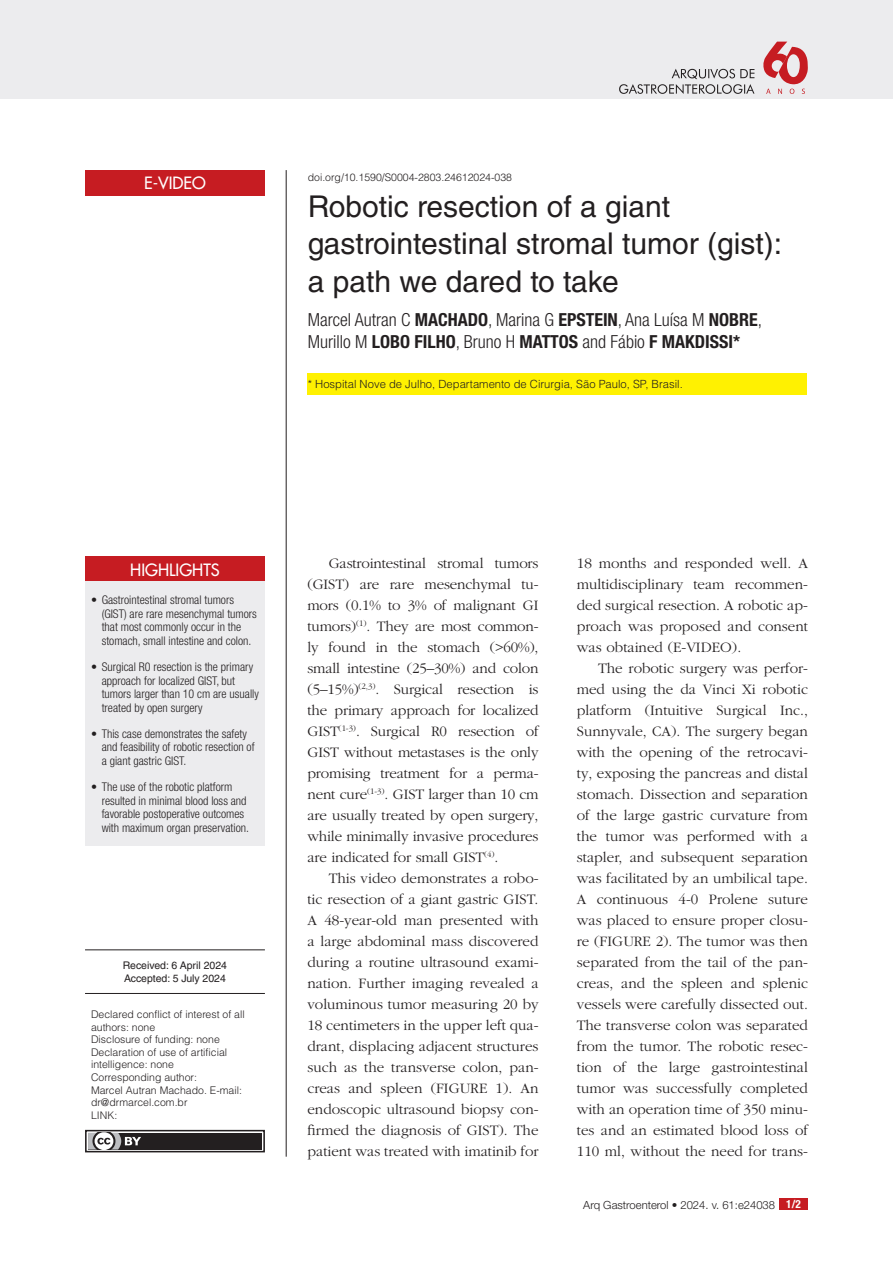
<style>
.page{position:relative;width:893px;height:1263px;background:#fff}
.page>*{position:absolute;margin:0;border:0;box-sizing:border-box;transform-origin:0 0}
.Titulo{font:30px/37.5px "Helvetica LT Std";color:#231f20}
.Autores{font:300 condensed 18px/21.6px "Helvetica Neue LT Pro";color:#231f20}
.Vinheta{font:16.5px "Futura";color:#fff}
.Body_Text{font:300 15px/21px "Garamond";color:#231f20;text-align:justify}
.Body_Tabela{font:300 condensed 12px/13.5px "Helvetica Neue LT Pro";color:#231f20}
.Credit_Titulo{font:300 11.25px "Helvetica LT Std";color:#231f20}
.Body_Text-2{font:300 11.25px "Helvetica Neue LT Pro";color:#231f20}
.Credito_Sfio{font:300 10.5px/12.6px "Helvetica LT Std";color:#231f20}
.Doi{font:300 10.5px "Helvetica LT Std";color:#231f20}
.Data{font:10.5px "Helvetica LT Std";color:#231f20}
.s1{font-weight:700}
.s2{font-weight:700;font-stretch:condensed;color:#fff}
</style>
<div class="page">
<hr style="left:286px;top:170px;width:1px;height:987px;background:#231f20">
<div style="left:0;top:0;width:893px;height:99px;background:#ececee"></div>
<svg style="left:619px;top:69px;width:135px;height:25px"></svg>
<svg style="left:763px;top:42px;width:45px;height:52px"></svg>
<div style="left:779px;top:1198px;width:29px;height:12px;background:#c61c22"></div>
<div style="left:307px;top:373px;width:499px;height:22px;background:#fff101"></div>
<div style="left:85px;top:1130px;width:180px;height:22px;border:2px solid #231f20"></div>
<div style="left:88px;top:1133px;width:174px;height:16px;background:#231f20"></div>
<svg style="left:88px;top:1133px;width:53px;height:16px"></svg>
<div style="left:85px;top:556px;width:180px;height:25px;background:#c61c22"></div>
<div style="left:85px;top:581px;width:180px;height:265px;background:#ececee"></div>
<div style="left:85px;top:170px;width:180px;height:25px;background:#c61c22"></div>
<hr style="left:85px;top:949px;width:180px;height:1px;background:#231f20">
<hr style="left:85px;top:993px;width:180px;height:1px;background:#231f20">
<p class="Vinheta" style="left:144px;top:172px;width:63px">E-VIDEO</p>
<p class="Doi" style="left:308px;top:170px;width:206px">doi.org/10.1590/S0004-2803.24612024-038</p>
<p class="Titulo" style="left:308px;top:187px;width:476px">Robotic resection of a giant gastrointestinal stromal tumor (gist): a path we dared to take</p>
<p class="Autores" style="left:308px;top:309px;width:456px">Marcel Autran C <span class="s1">MACHADO</span>, Marina G <span class="s1">EPSTEIN</span>, Ana Luísa M <span class="s1">NOBRE</span>,<br>Murillo M <span class="s1">LOBO FILHO</span>, Bruno H <span class="s1">MATTOS</span> and Fábio <span class="s1">F MAKDISSI*</span></p>
<p class="Credit_Titulo" style="left:308px;top:377px;width:377px">* Hospital Nove de Julho, Departamento de Cirurgia, São Paulo, SP, Brasil.</p>
<p class="Vinheta" style="left:130px;top:559px;width:91px">HIGHLIGHTS</p>
<p class="Body_Tabela" style="left:102px;top:593px;width:157px;text-indent:-11px">• Gastrointestinal stromal tumors (GIST) are rare mesenchymal tumors that most commonly occur in the stomach, small intestine and colon.</p>
<p class="Body_Tabela" style="left:102px;top:660px;width:159px;text-indent:-11px">• Surgical R0 resection is the primary approach for localized GIST, but tumors larger than 10 cm are usually treated by open surgery</p>
<p class="Body_Tabela" style="left:102px;top:727px;width:154px;text-indent:-11px">• This case demonstrates the safety and feasibility of robotic resection of a giant gastric GIST.</p>
<p class="Body_Tabela" style="left:102px;top:780px;width:149px;text-indent:-11px">• The use of the robotic platform resulted in minimal blood loss and favorable postoperative outcomes with maximum organ preservation.</p>
<p class="Data" style="left:123px;top:959px;width:106px">Received: 6 April 2024</p>
<p class="Data" style="left:124px;top:972px;width:103px">Accepted: 5 July 2024</p>
<p class="Credito_Sfio" style="left:91px;top:1008px;width:155px">Declared conflict of interest of all authors: none</p>
<p class="Credito_Sfio" style="left:91px;top:1033px;width:130px">Disclosure of funding: none</p>
<p class="Credito_Sfio" style="left:91px;top:1046px;width:138px">Declaration of use of artificial intelligence: none</p>
<p class="Credito_Sfio" style="left:91px;top:1071px;width:152px">Corresponding author:<br>Marcel Autran Machado. E-mail: dr@drmarcel.com.br</p>
<p class="Credito_Sfio" style="left:91px;top:1109px;width:28px">LINK:</p>
<p class="Body_Text" style="left:307px;top:553px;width:233px;text-indent:21px">Gastrointestinal stromal tumors (GIST) are rare mesenchymal tu&shy;mors (0.1% to 3% of malignant GI tumors)<sup>(1)</sup>. They are most common&shy;ly found in the stomach (&gt;60%), small intestine (25–30%) and colon (5–15%)<sup>(2,3)</sup>. Surgical resection is the primary approach for localized GIST<sup>(1-3)</sup>. Surgical R0 resection of GIST without metastases is the only promising treatment for a perma&shy;nent cure<sup>(1-3)</sup>. GIST larger than 10 cm are usually treated by open surgery, while minimally invasive procedures are indicated for small GIST<sup>(4)</sup>.</p>
<p class="Body_Text" style="left:307px;top:868px;width:233px;text-indent:21px">This video demonstrates a robo&shy;tic resection of a giant gastric GIST.<br>A 48-year-old man presented with a large abdominal mass discovered during a routine ultrasound exami&shy;nation. Further imaging revealed a voluminous tumor measuring 20 by 18 centimeters in the upper left qua&shy;drant, displacing adjacent structures such as the transverse colon, pan&shy;creas and spleen (FIGURE 1). An endoscopic ultrasound biopsy con&shy;firmed the diagnosis of GIST). The patient was treated with imatinib for</p>
<p class="Body_Text" style="left:577px;top:553px;width:233px">18 months and responded well. A multidisciplinary team recommen&shy;ded surgical resection. A robotic ap&shy;proach was proposed and consent was obtained (E-VIDEO).</p>
<p class="Body_Text" style="left:577px;top:658px;width:233px;text-indent:21px">The robotic surgery was perfor&shy;med using the da Vinci Xi robotic platform (Intuitive Surgical Inc., Sunnyvale, CA). The surgery began with the opening of the retrocavi&shy;ty, exposing the pancreas and distal stomach. Dissection and separation of the large gastric curvature from the tumor was performed with a stapler, and subsequent separation was facilitated by an umbilical tape.<br>A continuous 4-0 Prolene suture was placed to ensure proper closu&shy;re (FIGURE 2). The tumor was then separated from the tail of the pan&shy;creas, and the spleen and splenic vessels were carefully dissected out.<br>The transverse colon was separated from the tumor. The robotic resec&shy;tion of the large gastrointestinal tumor was successfully completed with an operation time of 350 minu&shy;tes and an estimated blood loss of 110 ml, without the need for trans-</p>
<p class="Body_Text-2" style="left:583px;top:1198px;width:219px">Arq Gastroenterol • 2024. v. 61:e24038 <span class="s2">1/2</span></p>
</div>
